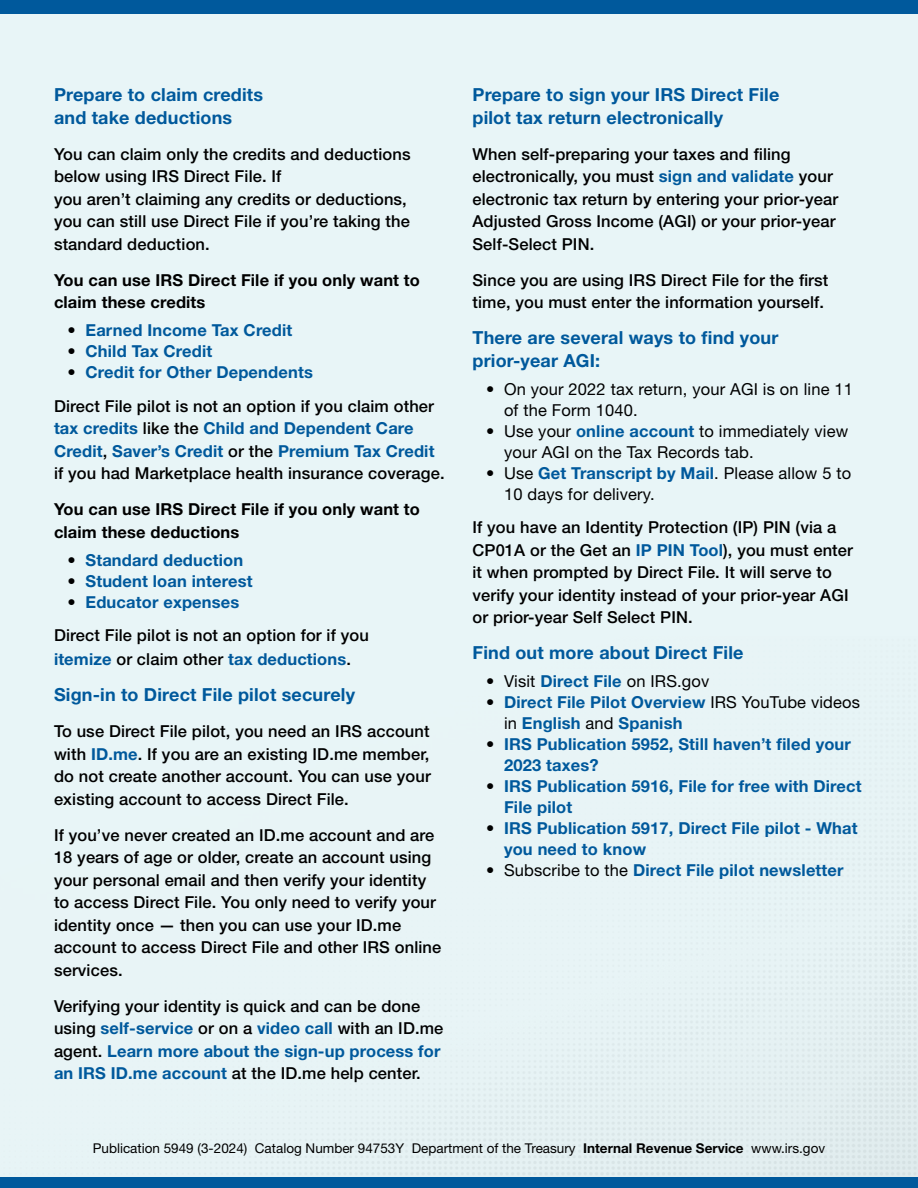
<style>
.page{position:relative;width:918px;height:1188px;background:#fff}
.page>*{position:absolute;margin:0;border:0;box-sizing:border-box;transform-origin:0 0}
.t1{font:700 18px/22.5px "Helvetica Neue LT Std";letter-spacing:.01em;color:#00599c}
.t2{font:500 16.5px/22.5px "Helvetica Neue LT Std";letter-spacing:.01em;color:#000}
.t3{font:700 16.5px/21px "Helvetica Neue LT Std";letter-spacing:.01em;color:#00599c}
.t4{font:16.5px/21px "Helvetica Neue LT Std";letter-spacing:.01em;color:#000}
.t5{font:700 16.5px/22.5px "Helvetica Neue LT Std";letter-spacing:.01em;color:#000}
.t6{font:13.5px "Helvetica Neue LT Std";color:#000}
.s1{font-weight:400;color:#000}
.s2{font-weight:700;color:#00599c}
.s3{font-weight:700}
</style>
<div class="page">
<div style="left:0;top:14px;width:918px;height:622px;background:#e8f5f7"></div>
<div style="left:0;top:636px;width:918px;height:542px;background:#e8f4f6"></div>
<div style="left:0;top:1178px;width:918px;height:10px;background:#00599c"></div>
<div style="left:0;top:0;width:918px;height:14px;background:#00599c"></div>
<h2 class="t1" style="left:54px;top:83px;width:211px">Prepare to claim credits and take deductions</h2>
<p class="t2" style="left:54px;top:143px;width:358px">You can claim only the credits and deductions below using IRS Direct File. If<br>you aren’t claiming any credits or deductions, you can still use Direct File if you’re taking the standard deduction.</p>
<p class="t5" style="left:54px;top:268px;width:368px">You can use IRS Direct File if you only want to claim these credits</p>
<p class="t3" style="left:67px;top:319px;width:226px"><span class="s1">•</span> Earned Income Tax Credit</p>
<p class="t3" style="left:67px;top:340px;width:146px"><span class="s1">•</span> Child Tax Credit</p>
<p class="t3" style="left:67px;top:361px;width:247px"><span class="s1">•</span> Credit for Other Dependents</p>
<p class="t2" style="left:54px;top:395px;width:392px">Direct File pilot is not an option if you claim other <span class="s2">tax credits</span> like the <span class="s2">Child and Dependent Care Credit</span>, <span class="s2">Saver’s Credit</span> or the <span class="s2">Premium Tax Credit </span>if you had Marketplace health insurance coverage.</p>
<p class="t5" style="left:54px;top:498px;width:368px">You can use IRS Direct File if you only want to claim these deductions</p>
<p class="t3" style="left:67px;top:549px;width:177px"><span class="s1">•</span> Standard deduction</p>
<p class="t3" style="left:67px;top:570px;width:187px"><span class="s1">•</span> Student loan interest</p>
<p class="t3" style="left:67px;top:591px;width:173px"><span class="s1">•</span> Educator expenses</p>
<p class="t2" style="left:54px;top:623px;width:316px;line-height:24px">Direct File pilot is not an option for if you <span class="s2">itemize</span> or claim other <span class="s2">tax deductions</span>.</p>
<h2 class="t1" style="left:54px;top:683px;width:303px">Sign-in to Direct File pilot securely</h2>
<p class="t2" style="left:54px;top:720px;width:378px;text-align:justify">To use Direct File pilot, you need an IRS account with <span class="s2">ID.me</span>. If you are an existing ID.me member, do not create another account. You can use your existing account to access Direct File.</p>
<p class="t2" style="left:54px;top:824px;width:389px">If you’ve never created an ID.me account and are 18 years of age or older, create an account using your personal email and then verify your identity to access Direct File. You only need to verify your identity once — then you can use your ID.me account to access Direct File and other IRS online services.</p>
<p class="t2" style="left:54px;top:995px;width:391px">Verifying your identity is quick and can be done using <span class="s2">self-service</span> or on a <span class="s2">video call</span> with an ID.me agent. <span class="s2">Learn more about the sign-up process for an IRS ID.me account</span> at the ID.me help center.</p>
<h2 class="t1" style="left:472px;top:83px;width:308px">Prepare to sign your IRS Direct File pilot tax return electronically</h2>
<p class="t2" style="left:472px;top:143px;width:367px">When self-preparing your taxes and filing electronically, you must <span class="s2">sign and validate</span> your electronic tax return by entering your prior-year Adjusted Gross Income (AGI) or your prior-year Self-Select PIN.</p>
<p class="t2" style="left:472px;top:269px;width:357px">Since you are using IRS Direct File for the first time, you must enter the information yourself.</p>
<h2 class="t1" style="left:472px;top:326px;width:308px">There are several ways to find your prior-year AGI:</h2>
<p class="t4" style="left:504px;top:378px;width:350px;text-indent:-18px">• On your 2022 tax return, your AGI is on line 11 of the Form 1040.</p>
<p class="t4" style="left:504px;top:420px;width:346px;text-indent:-18px">• Use your <span class="s2">online account</span> to immediately view your AGI on the Tax Records tab.</p>
<p class="t4" style="left:504px;top:462px;width:349px;text-indent:-18px">• Use <span class="s2">Get Transcript by Mail</span>. Please allow 5 to<br>10 days for delivery.</p>
<p class="t2" style="left:473px;top:516px;width:382px">If you have an Identity Protection (IP) PIN (via a CP01A or the Get an <span class="s2">IP PIN Tool</span>), you must enter it when prompted by Direct File. It will serve to verify your identity instead of your prior-year AGI or prior-year Self Select PIN.</p>
<h2 class="t1" style="left:472px;top:641px;width:273px">Find out more about Direct File</h2>
<p class="t4" style="left:486px;top:671px;width:225px">• Visit <span class="s2">Direct File</span> on IRS.gov</p>
<p class="t3" style="left:504px;top:691px;width:358px;text-indent:-18px"><span class="s1">•</span> Direct File Pilot Overview <span class="s1">IRS YouTube videos in</span> English <span class="s1">and</span> Spanish</p>
<p class="t3" style="left:504px;top:733px;width:349px;text-indent:-18px"><span class="s1">•</span> IRS Publication 5952, Still haven’t filed your<br>2023 taxes?</p>
<p class="t3" style="left:504px;top:775px;width:359px;text-indent:-18px"><span class="s1">•</span> IRS Publication 5916, File for free with Direct<br>File pilot</p>
<p class="t3" style="left:504px;top:817px;width:355px;text-indent:-18px"><span class="s1">•</span> IRS Publication 5917, Direct File pilot - What you need to know</p>
<p class="t3" style="left:486px;top:859px;width:359px"><span class="s1">• Subscribe to the</span> Direct File pilot newsletter</p>
<p class="t6" style="left:93px;top:1140px;width:313px">Publication 5949 (3-2024) Catalog Number 94753Y</p>
<p class="t6" style="left:412px;top:1140px;width:415px">Department of the Treasury <span class="s3">Internal Revenue Service</span> www.irs.gov</p>
</div>
